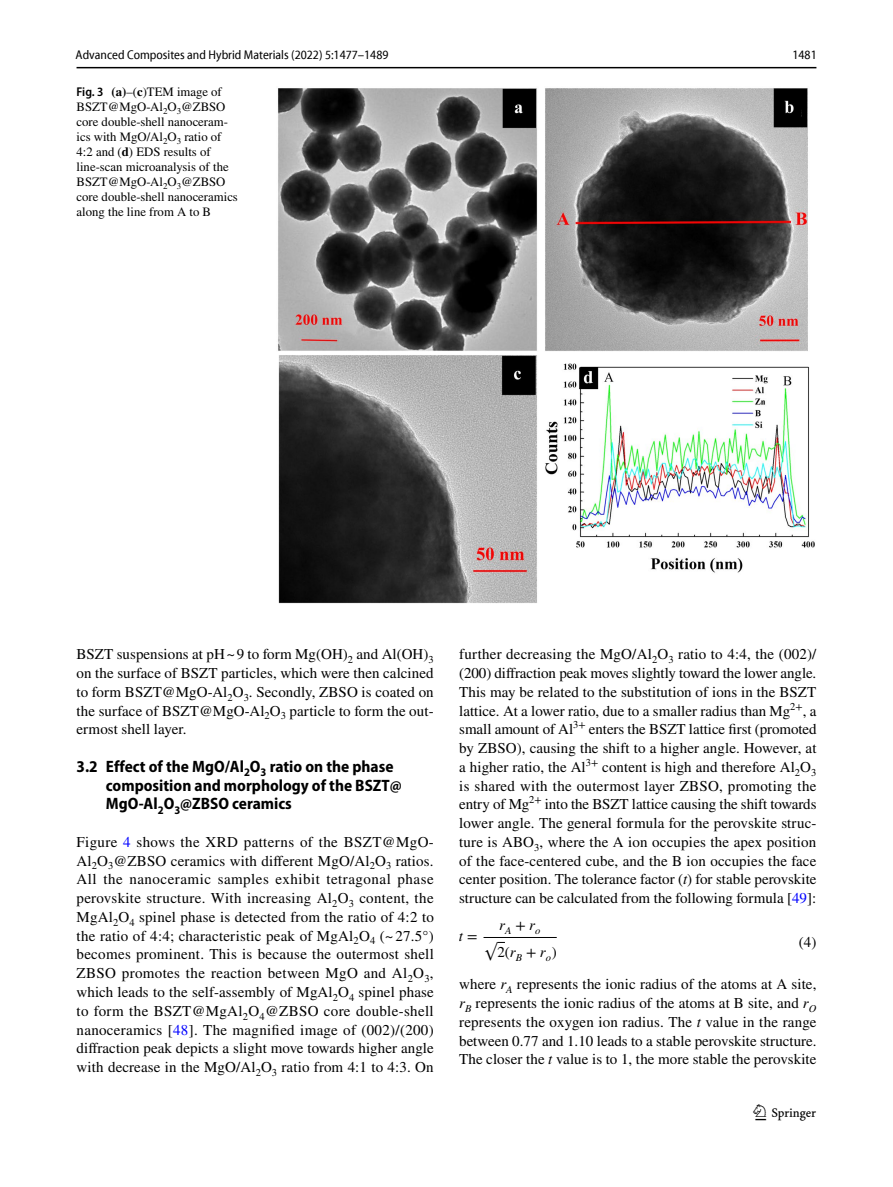
<style>
.page{position:relative;width:893px;height:1187px;background:#fff}
.page>*{position:absolute;margin:0;border:0;box-sizing:border-box;transform-origin:0 0}
.t1{font:22.5px "Springnew Regular 3";color:#000}
.t2{font:700 semi-condensed 16.5px/18.8px "Myriad Pro";color:#000}
.t3{font:15px/18.8px "STIX";letter-spacing:.005em;color:#000;text-align:justify}
.t4{font:15px "STIX Math Regular 4";color:#000}
.t5{font:15px "STIX General Italic 4";color:#000}
.t6{font:15px "STIX Math Extensions";color:#000}
.t7{font:12.75px/15px "STIX";color:#000}
.t8{font:semi-condensed 12.75px "Myriad Pro Unic";color:#000}
.s1{font-family:"Myriad Pro";font-weight:600;font-stretch:semi-condensed}
.s2{font-weight:700}
.s3{color:#00f}
.s4{font-style:italic}
.s5{font-family:"STIX Math Regular 4"}
.s6{font-family:"STIX General Regular 2"}
.s7{font-family:"STIX General Italic 4"}
</style>
<div class="page">
<hr style="left:77px;top:67px;width:739px;height:1px;background:#000">
<hr style="left:483px;top:936px;width:74px;height:1px;background:#000">
<img style="left:278px;top:88px;width:537px;height:516px">
<p class="t8" style="left:76px;top:50px;width:314px">Advanced Composites and Hybrid Materials (2022) 5:1477–1489</p>
<p class="t8" style="left:792px;top:50px;width:26px">1481</p>
<p class="t7" style="left:77px;top:85px;width:163px"><span class="s1">Fig. 3</span> <span class="s2">(a)</span>–(<span class="s2">c</span>)TEM image of<br>BSZT@MgO-Al<sub>2</sub>O<sub>3</sub>@ZBSO core double-shell nanoceram&shy;ics with MgO/Al<sub>2</sub>O<sub>3</sub> ratio of<br>4:2 and (<span class="s2">d</span>) EDS results of line-scan microanalysis of the<br>BSZT@MgO-Al<sub>2</sub>O<sub>3</sub>@ZBSO core double-shell nanoceramics along the line from A to B</p>
<p class="t3" style="left:77px;top:646px;width:359px">BSZT suspensions at pH~9 to form Mg(OH)<sub>2</sub> and Al(OH)<sub>3 </sub>on the surface of BSZT particles, which were then calcined to form BSZT@MgO-Al<sub>2</sub>O<sub>3</sub>. Secondly, ZBSO is coated on the surface of BSZT@MgO-Al<sub>2</sub>O<sub>3</sub> particle to form the out&shy;ermost shell layer.</p>
<p class="t2" style="left:106px;top:757px;width:297px;text-indent:-29px">3.2 Effect of the MgO/Al<sub>2</sub>O<sub>3</sub> ratio on the phase composition and morphology of the BSZT@<br>MgO‑Al<sub>2</sub>O<sub>3</sub>@ZBSO ceramics</p>
<p class="t3" style="left:77px;top:833px;width:359px">Figure <span class="s3">4</span> shows the XRD patterns of the BSZT@MgO-Al<sub>2</sub>O<sub>3</sub>@ZBSO ceramics with different MgO/Al<sub>2</sub>O<sub>3</sub> ratios.<br>All the nanoceramic samples exhibit tetragonal phase perovskite structure. With increasing Al<sub>2</sub>O<sub>3</sub> content, the MgAl<sub>2</sub>O<sub>4</sub> spinel phase is detected from the ratio of 4:2 to the ratio of 4:4; characteristic peak of MgAl<sub>2</sub>O<sub>4</sub> (~ 27.5°) becomes prominent. This is because the outermost shell ZBSO promotes the reaction between MgO and Al<sub>2</sub>O<sub>3</sub>, which leads to the self-assembly of MgAl<sub>2</sub>O<sub>4</sub> spinel phase to form the BSZT@MgAl<sub>2</sub>O<sub>4</sub>@ZBSO core double-shell nanoceramics [<span class="s3">48</span>]. The magnified image of (002)/(200) diffraction peak depicts a slight move towards higher angle with decrease in the MgO/Al<sub>2</sub>O<sub>3</sub> ratio from 4:1 to 4:3. On</p>
<p class="t3" style="left:459px;top:646px;width:359px">further decreasing the MgO/Al<sub>2</sub>O<sub>3</sub> ratio to 4:4, the (002)/ (200) diffraction peak moves slightly toward the lower angle.<br>This may be related to the substitution of ions in the BSZT lattice. At a lower ratio, due to a smaller radius than Mg<sup>2+</sup>, a small amount of Al<sup>3+</sup> enters the BSZT lattice first (promoted by ZBSO), causing the shift to a higher angle. However, at a higher ratio, the Al<sup>3+</sup> content is high and therefore Al<sub>2</sub>O<sub>3 </sub>is shared with the outermost layer ZBSO, promoting the entry of Mg<sup>2+</sup> into the BSZT lattice causing the shift towards lower angle. The general formula for the perovskite struc&shy;ture is ABO<sub>3</sub>, where the A ion occupies the apex position of the face-centered cube, and the B ion occupies the face center position. The tolerance factor (<span class="s4">t</span>) for stable perovskite structure can be calculated from the following formula [<span class="s3">49</span>]:</p>
<p class="t5" style="left:459px;top:927px;width:20px">t <span class="s5">=</span></p>
<p class="t5" style="left:499px;top:916px;width:43px">r<sub>A</sub> <span class="s5">+</span> r<sub>o</sub></p>
<p class="t6" style="left:483px;top:928px;width:15px">√</p>
<p class="t4" style="left:497px;top:946px;width:61px"><span class="s6">2</span>(<span class="s7">r</span><sub>B</sub> + <span class="s7">r</span><sub>o</sub>)</p>
<p class="t3" style="left:799px;top:933px;width:19px">(4)</p>
<p class="t3" style="left:459px;top:975px;width:359px">where <span class="s4">r</span><sub>A</sub> represents the ionic radius of the atoms at A site, <span class="s4">r</span><sub>B</sub> represents the ionic radius of the atoms at B site, and <span class="s4">r</span><sub>O </sub>represents the oxygen ion radius. The <span class="s4">t</span> value in the range between 0.77 and 1.10 leads to a stable perovskite structure.<br>The closer the <span class="s4">t</span> value is to 1, the more stable the perovskite</p>
<h1 class="t1" style="left:755px;top:1104px;width:62px">1 3</h1>
</div>
